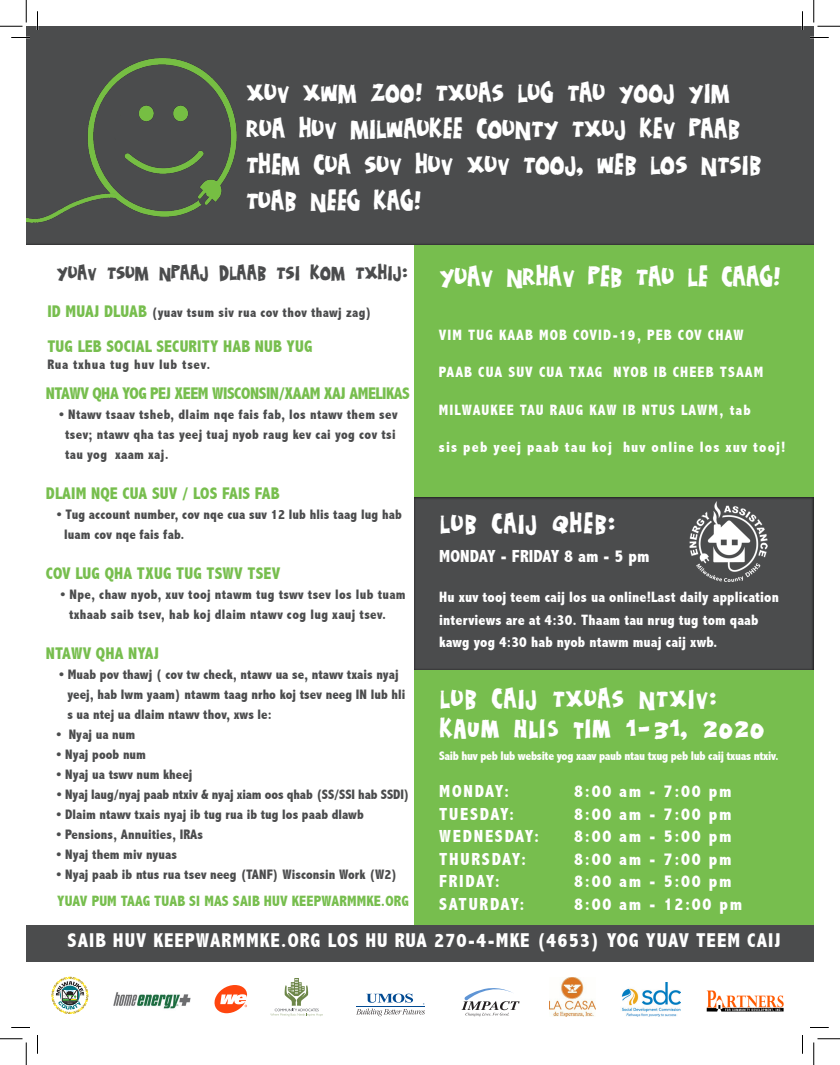
<style>
.page{position:relative;width:840px;height:1065px;background:#fff}
.page>*{position:absolute;margin:0;border:0;box-sizing:border-box;transform-origin:0 0}
.t1{font:30px "Justadream Solid";letter-spacing:-.05em;color:#fff}
.t2{font:30px/30px "Justadream Solid";letter-spacing:-.025em;color:#fff}
.t3{font:22.5px "Justadream Solid";letter-spacing:-.05em;color:#4b4c4d}
.t4{font:800 condensed 20px "Abadi";letter-spacing:.05em;color:#fff}
.t5{font:800 condensed 17.5px "Abadi";letter-spacing:.1em;color:#fff}
.t6{font:800 condensed 17.5px "Abadi";letter-spacing:.01em;color:#fff}
.t7{font:800 condensed 16.88px "Abadi";letter-spacing:.01em;color:#77be4e}
.t8{font:800 condensed 16.88px "Abadi";letter-spacing:-.025em;color:#77be4e}
.t9{font:800 condensed 15px "Abadi";letter-spacing:.075em;color:#fff}
.t10{font:800 condensed 15px/22.5px "Abadi";letter-spacing:.01em;color:#fff}
.t11{font:800 condensed 15px "Abadi";letter-spacing:.01em;color:#77be4e}
.t12{font:800 condensed 13.75px "Abadi";letter-spacing:.01em;color:#4b4c4d}
.t13{font:800 condensed 13.75px "Abadi";letter-spacing:-.01em;color:#4b4c4d}
.t14{font:800 condensed 13.75px "Abadi";letter-spacing:.05em;color:#4b4c4d}
.t15{font:800 condensed 12.5px "Abadi";letter-spacing:-.025em;color:#fff}
.s1{font-size:16.88px;color:#77be4e}
</style>
<div class="page">
<div style="left:26px;top:925px;width:788px;height:36px;background:#4b4c4d"></div>
<svg style="left:270px;top:978px;width:53px;height:38px"></svg>
<svg style="left:51px;top:977px;width:37px;height:36px"></svg>
<img style="left:113px;top:992px;width:78px;height:17px">
<svg style="left:462px;top:988px;width:58px;height:28px"></svg>
<svg style="left:356px;top:994px;width:69px;height:22px"></svg>
<svg style="left:215px;top:985px;width:32px;height:28px"></svg>
<img style="left:621px;top:983px;width:60px;height:34px">
<img style="left:550px;top:978px;width:46px;height:39px">
<img style="left:706px;top:990px;width:78px;height:22px">
<div style="left:26px;top:26px;width:788px;height:222px;background:#4b4c4d"></div>
<img style="left:26px;top:27px;width:211px;height:196px">
<div style="left:414px;top:245px;width:399px;height:259px;background:#77be4e"></div>
<div style="left:412px;top:496px;width:402px;height:176px;background:#4b4c4d"></div>
<div style="left:414px;top:670px;width:400px;height:255px;background:#77be4e"></div>
<img style="left:690px;top:502px;width:77px;height:80px">
<svg style="left:11px;top:37px;width:19px;height:1px"></svg>
<svg style="left:810px;top:37px;width:19px;height:1px"></svg>
<svg style="left:11px;top:1027px;width:19px;height:1px"></svg>
<svg style="left:810px;top:1027px;width:19px;height:1px"></svg>
<svg style="left:37px;top:11px;width:1px;height:19px"></svg>
<svg style="left:37px;top:1035px;width:1px;height:19px"></svg>
<svg style="left:802px;top:11px;width:1px;height:19px"></svg>
<svg style="left:802px;top:1035px;width:1px;height:19px"></svg>
<svg style="left:0;top:0;width:27px;height:27px"></svg>
<svg style="left:0;top:1039px;width:27px;height:26px"></svg>
<svg style="left:814px;top:0;width:26px;height:27px"></svg>
<svg style="left:814px;top:1039px;width:26px;height:26px"></svg>
<p class="t1" style="left:245px;top:77px;width:486px">XUV XWM ZOO! TXUAS LUG TAU YOOJ YIM</p>
<p class="t1" style="left:245px;top:113px;width:497px">RUA HUV MILWAUKEE COUNTY TXUJ KEV PAAB</p>
<p class="t1" style="left:245px;top:149px;width:518px">THEM CUA SUV HUV XUV TOOJ, WEB LOS NTSIB</p>
<p class="t1" style="left:245px;top:185px;width:178px">TUAB NEEG KAG!</p>
<p class="t3" style="left:56px;top:261px;width:354px">YUAV TSUM NPAAJ DLAAB TSI KOM TXHIJ:</p>
<p class="t12" style="left:47px;top:304px;width:326px"><span class="s1">ID MUAJ DLUAB</span> (yuav tsum siv rua cov thov thawj zag)</p>
<p class="t7" style="left:47px;top:336px;width:267px">TUG LEB SOCIAL SECURITY HAB NUB YUG</p>
<p class="t14" style="left:47px;top:357px;width:164px">Rua txhua tug huv lub tsev.</p>
<p class="t8" style="left:46px;top:383px;width:365px">NTAWV QHA YOG PEJ XEEM WISCONSIN/XAAM XAJ AMELIKAS</p>
<p class="t12" style="left:59px;top:406px;width:340px">• Ntawv tsaav tsheb, dlaim nqe fais fab, los ntawv them sev</p>
<p class="t12" style="left:65px;top:426px;width:332px">tsev; ntawv qha tas yeej tuaj nyob raug kev cai yog cov tsi</p>
<p class="t12" style="left:65px;top:446px;width:105px">tau yog xaam xaj.</p>
<p class="t7" style="left:46px;top:483px;width:235px">DLAIM NQE CUA SUV / LOS FAIS FAB</p>
<p class="t12" style="left:57px;top:506px;width:347px">• Tug account number, cov nqe cua suv 12 lub hlis taag lug hab</p>
<p class="t12" style="left:64px;top:526px;width:122px">luam cov nqe fais fab.</p>
<p class="t7" style="left:46px;top:563px;width:236px">COV LUG QHA TXUG TUG TSWV TSEV</p>
<p class="t12" style="left:61px;top:586px;width:347px">• Npe, chaw nyob, xuv tooj ntawm tug tswv tsev los lub tuam</p>
<p class="t12" style="left:69px;top:606px;width:319px">txhaab saib tsev, hab koj dlaim ntawv cog lug xauj tsev.</p>
<p class="t7" style="left:46px;top:643px;width:115px">NTAWV QHA NYAJ</p>
<p class="t12" style="left:59px;top:666px;width:341px">• Muab pov thawj ( cov tw check, ntawv ua se, ntawv txais nyaj</p>
<p class="t12" style="left:67px;top:686px;width:339px">yeej, hab lwm yaam) ntawm taag nrho koj tsev neeg IN lub hli</p>
<p class="t12" style="left:67px;top:706px;width:206px">s ua ntej ua dlaim ntawv thov, xws le:</p>
<p class="t12" style="left:57px;top:726px;width:80px">• Nyaj ua num</p>
<p class="t12" style="left:57px;top:746px;width:91px">• Nyaj poob num</p>
<p class="t12" style="left:57px;top:766px;width:137px">• Nyaj ua tswv num kheej</p>
<p class="t13" style="left:57px;top:786px;width:354px">• Nyaj laug/nyaj paab ntxiv &amp; nyaj xiam oos qhab (SS/SSI hab SSDI)</p>
<p class="t12" style="left:57px;top:806px;width:309px">• Dlaim ntawv txais nyaj ib tug rua ib tug los paab dlawb</p>
<p class="t12" style="left:57px;top:826px;width:148px">• Pensions, Annuities, IRAs</p>
<p class="t12" style="left:57px;top:846px;width:122px">• Nyaj them miv nyuas</p>
<p class="t12" style="left:57px;top:866px;width:342px">• Nyaj paab ib ntus rua tsev neeg (TANF) Wisconsin Work (W2)</p>
<p class="t11" style="left:57px;top:892px;width:353px">YUAV PUM TAAG TUAB SI MAS SAIB HUV KEEPWARMMKE.ORG</p>
<p class="t1" style="left:439px;top:261px;width:344px">YUAV NRHAV PEB TAU LE CAAG!</p>
<p class="t9" style="left:439px;top:326px;width:306px">VIM TUG KAAB MOB COVID-19, PEB COV CHAW</p>
<p class="t9" style="left:439px;top:364px;width:326px">PAAB CUA SUV CUA TXAG NYOB IB CHEEB TSAAM</p>
<p class="t9" style="left:439px;top:401px;width:314px">MILWAUKEE TAU RAUG KAW IB NTUS LAWM, tab</p>
<p class="t9" style="left:439px;top:439px;width:348px">sis peb yeej paab tau koj huv online los xuv tooj!</p>
<p class="t2" style="left:439px;top:508px;width:178px">LUB CAIJ QHEB:</p>
<p class="t6" style="left:439px;top:547px;width:212px">MONDAY - FRIDAY 8 am - 5 pm</p>
<p class="t10" style="left:439px;top:586px;width:341px">Hu xuv tooj teem caij los ua online!Last daily application interviews are at 4:30. Thaam tau nrug tug tom qaab kawg yog 4:30 hab nyob ntawm muaj caij xwb.</p>
<p class="t2" style="left:439px;top:682px;width:327px">LUB CAIJ TXUAS NTXIV:<br>KAUM HLIS TIM 1-31, 2020</p>
<p class="t15" style="left:439px;top:748px;width:341px">Saib huv peb lub website yog xaav paub ntau txug peb lub caij txuas ntxiv.</p>
<p class="t5" style="left:439px;top:781px;width:72px">MONDAY:</p>
<p class="t5" style="left:574px;top:781px;width:159px">8:00 am - 7:00 pm</p>
<p class="t5" style="left:439px;top:804px;width:77px">TUESDAY:</p>
<p class="t5" style="left:574px;top:804px;width:159px">8:00 am - 7:00 pm</p>
<p class="t5" style="left:439px;top:826px;width:102px">WEDNESDAY:</p>
<p class="t5" style="left:574px;top:826px;width:159px">8:00 am - 5:00 pm</p>
<p class="t5" style="left:439px;top:849px;width:89px">THURSDAY:</p>
<p class="t5" style="left:574px;top:849px;width:159px">8:00 am - 7:00 pm</p>
<p class="t5" style="left:439px;top:871px;width:62px">FRIDAY:</p>
<p class="t5" style="left:574px;top:871px;width:159px">8:00 am - 5:00 pm</p>
<p class="t5" style="left:439px;top:894px;width:87px">SATURDAY:</p>
<p class="t5" style="left:574px;top:894px;width:170px">8:00 am - 12:00 pm</p>
<p class="t4" style="left:68px;top:929px;width:714px">SAIB HUV KEEPWARMMKE.ORG LOS HU RUA 270-4-MKE (4653) YOG YUAV TEEM CAIJ</p>
</div>
